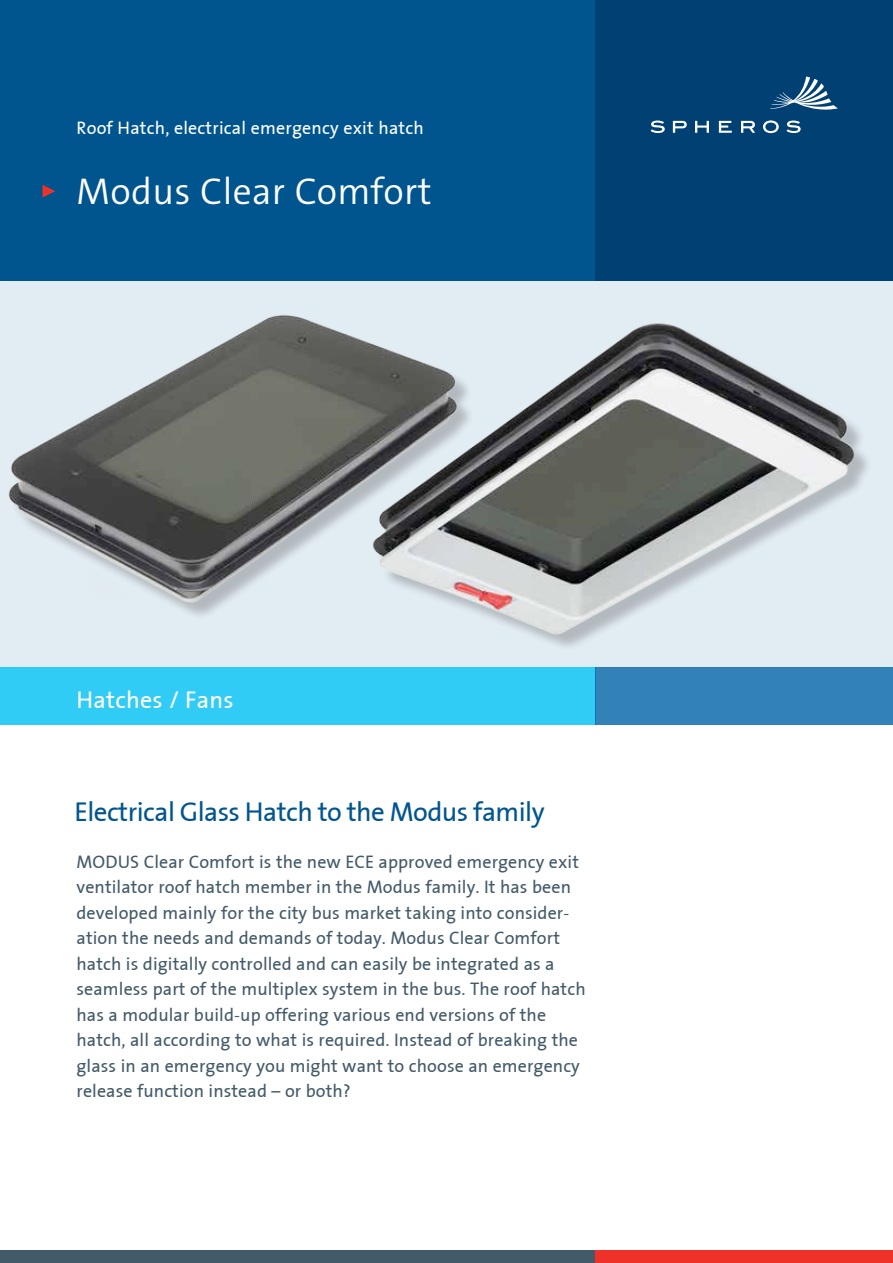
<style>
.page{position:relative;width:893px;height:1263px;background:#fff}
.page>*{position:absolute;margin:0;border:0;box-sizing:border-box;transform-origin:0 0}
.t1{font:300 37.5px "The Sans C4 s";letter-spacing:.01em;color:#fff}
.t2{font:27px "The Sans Plain";letter-spacing:-.02em;color:#00558f}
.t3{font:24px "The Sans Plain";letter-spacing:.01em;color:#fff}
.t4{font:18px/25.5px "The Sans Plain";letter-spacing:.005em;color:#435a69}
.t5{font:18px "The Sans Plain";letter-spacing:.01em;color:#fff}
</style>
<div class="page">
<div style="left:0;top:0;width:595px;height:281px;background:#00558f"></div>
<div style="left:595px;top:0;width:298px;height:281px;background:#004072"></div>
<svg style="left:651px;top:77px;width:187px;height:56px"></svg>
<div style="left:0;top:1250px;width:595px;height:13px;background:#435a69"></div>
<div style="left:595px;top:1250px;width:298px;height:13px;background:#ee3129"></div>
<div style="left:0;top:667px;width:595px;height:58px;background:#31ccf5"></div>
<svg style="left:43px;top:185px;width:12px;height:13px"></svg>
<div style="left:595px;top:667px;width:298px;height:58px;background:#3382b7"></div>
<div style="left:11px;top:317px;width:464px;height:304px;background:#e2ecf3"></div>
<img style="left:0;top:306px;width:465px;height:300px">
<div style="left:376px;top:327px;width:496px;height:324px;background:#e2ecf3"></div>
<img style="left:368px;top:319px;width:489px;height:322px">
<p class="t5" style="left:77px;top:113px;width:349px">Roof Hatch, electrical emergency exit hatch</p>
<h1 class="t1" style="left:77px;top:167px;width:357px">Modus Clear Comfort</h1>
<h3 class="t3" style="left:77px;top:680px;width:159px">Hatches / Fans</h3>
<h2 class="t2" style="left:74px;top:790px;width:472px">Electrical Glass Hatch to the Modus family</h2>
<p class="t4" style="left:77px;top:848px;width:511px">MODUS Clear Comfort is the new ECE approved emergency exit ventilator roof hatch member in the Modus family. It has been developed mainly for the city bus market taking into consider&shy;ation the needs and demands of today. Modus Clear Comfort hatch is digitally controlled and can easily be integrated as a seamless part of the multiplex system in the bus. The roof hatch has a modular build-up offering various end versions of the hatch, all according to what is required. Instead of breaking the glass in an emergency you might want to choose an emergency release function instead – or both?</p>
</div>
